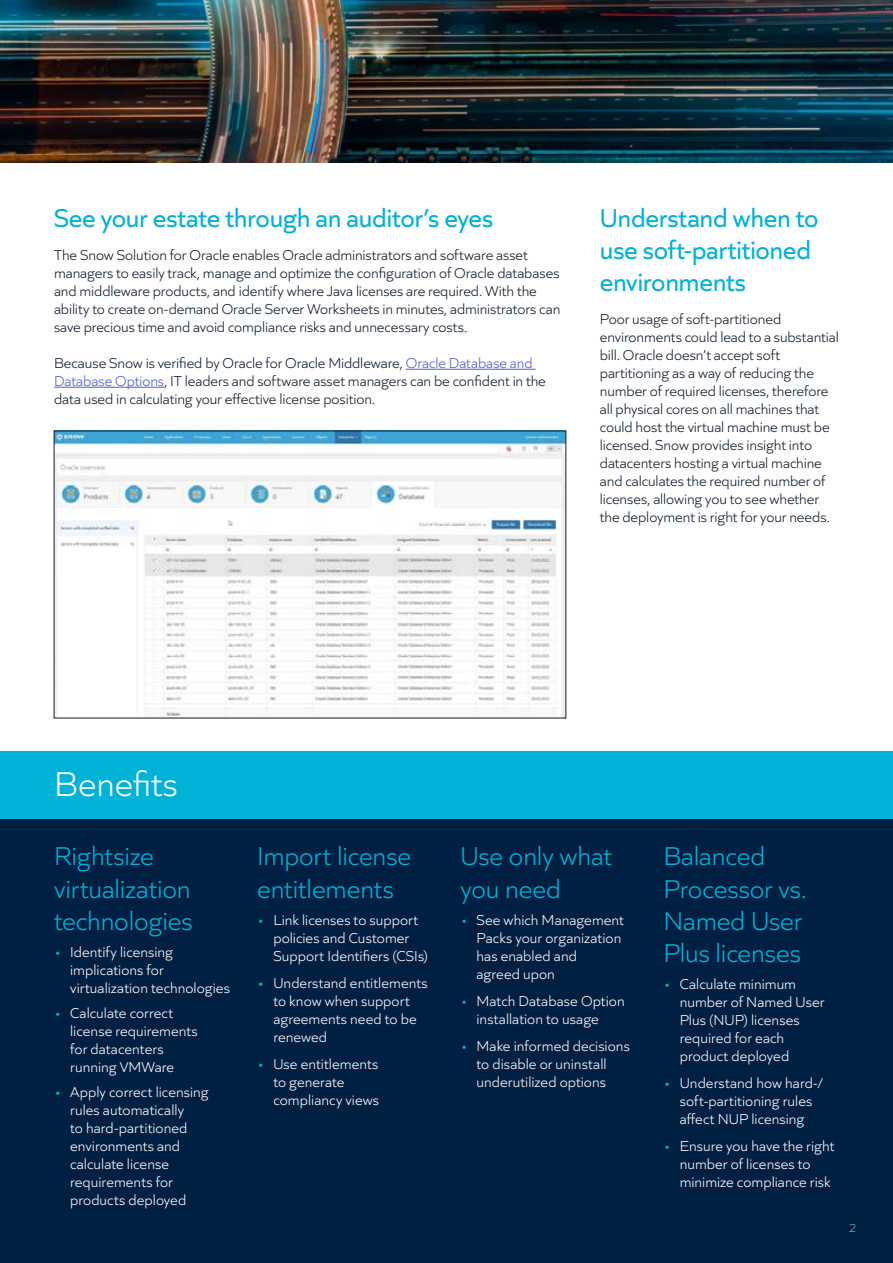
<style>
.page{position:relative;width:893px;height:1263px;background:#fff}
.page>*{position:absolute;margin:0;border:0;box-sizing:border-box;transform-origin:0 0}
.t1{font:300 36px "Quiet Sans";color:#fff}
.t2{font:300 27px/32.4px "Quiet Sans";letter-spacing:-.005em;color:#00b2d5}
.t3{font:27px/32.4px "Quiet Sans";letter-spacing:-.015em;color:#00b2d5}
.t4{font:300 15px/18px "Quiet Sans";letter-spacing:-.005em;color:#101e2c}
.t5{font:300 15px/18px "Quiet Sans";letter-spacing:.005em;color:#fff}
.t6{font:300 12px "Quiet Sans";color:#9fa3a5}
.s1{color:#4f5cd6}
.s2{color:#00b2d5}
</style>
<div class="page">
<img style="left:0;top:0;width:893px;height:162px">
<hr style="left:406px;top:369px;width:130px;height:1px;background:#4f5cd6">
<hr style="left:54px;top:387px;width:110px;height:1px;background:#4f5cd6">
<div style="left:0;top:798px;width:893px;height:465px;background:#002043"></div>
<div style="left:0;top:751px;width:893px;height:67px;background:#00b2d5"></div>
<img style="left:56px;top:433px;width:508px;height:283px">
<h2 class="t3" style="left:54px;top:199px;width:441px">See your estate through an auditor’s eyes</h2>
<p class="t4" style="left:54px;top:245px;width:508px">The Snow Solution for Oracle enables Oracle administrators and software asset managers to easily track, manage and optimize the configuration of Oracle databases and middleware products, and identify where Java licenses are required. With the ability to create on-demand Oracle Server Worksheets in minutes, administrators can save precious time and avoid compliance risks and unnecessary costs.</p>
<p class="t4" style="left:54px;top:353px;width:493px">Because Snow is verified by Oracle for Oracle Middleware, <span class="s1">Oracle Database and<br>Database Options</span>, IT leaders and software asset managers can be confident in the data used in calculating your effective license position.</p>
<h2 class="t3" style="left:600px;top:199px;width:220px">Understand when to use soft‑partitioned environments</h2>
<p class="t4" style="left:600px;top:309px;width:241px">Poor usage of soft-partitioned environments could lead to a substantial bill. Oracle doesn’t accept soft partitioning as a way of reducing the number of required licenses, therefore all physical cores on all machines that could host the virtual machine must be licensed. Snow provides insight into datacenters hosting a virtual machine and calculates the required number of licenses, allowing you to see whether the deployment is right for your needs.</p>
<h1 class="t1" style="left:54px;top:759px;width:125px">Benefits</h1>
<h2 class="t2" style="left:54px;top:838px;width:140px">Rightsize virtualization technologies</h2>
<p class="t5" style="left:70px;top:942px;width:161px;text-indent:-16px"><span class="s2">•</span> Identify licensing implications for virtualization technologies</p>
<p class="t5" style="left:70px;top:1003px;width:129px;text-indent:-16px"><span class="s2">•</span> Calculate correct license requirements for datacenters running VMWare</p>
<p class="t5" style="left:70px;top:1082px;width:140px;text-indent:-16px"><span class="s2">•</span> Apply correct licensing rules automatically<br>to hard-partitioned environments and calculate license requirements for products deployed</p>
<h2 class="t2" style="left:257px;top:838px;width:155px">Import license entitlements</h2>
<p class="t5" style="left:273px;top:910px;width:156px;text-indent:-16px"><span class="s2">•</span> Link licenses to support policies and Customer<br>Support Identifiers (CSIs)</p>
<p class="t5" style="left:273px;top:973px;width:156px;text-indent:-16px"><span class="s2">•</span> Understand entitlements to know when support agreements need to be renewed</p>
<p class="t5" style="left:273px;top:1054px;width:107px;text-indent:-16px"><span class="s2">•</span> Use entitlements to generate compliancy views</p>
<h2 class="t2" style="left:460px;top:838px;width:153px">Use only what you need</h2>
<p class="t5" style="left:477px;top:910px;width:149px;text-indent:-16px"><span class="s2">•</span> See which Management<br>Packs your organization has enabled and agreed upon</p>
<p class="t5" style="left:477px;top:991px;width:150px;text-indent:-16px"><span class="s2">•</span> Match Database Option installation to usage</p>
<p class="t5" style="left:460px;top:1036px;width:171px;text-align:center"><span class="s2">•</span> Make informed decisions to disable or uninstall underutilized options</p>
<h2 class="t2" style="left:663px;top:838px;width:145px">Balanced<br>Processor vs.<br>Named User<br>Plus licenses</h2>
<p class="t5" style="left:680px;top:974px;width:146px;text-indent:-16px"><span class="s2">•</span> Calculate minimum number of Named User<br>Plus (NUP) licenses required for each product deployed</p>
<p class="t5" style="left:663px;top:1073px;width:161px;text-align:center"><span class="s2">•</span> Understand how hard-/ soft-partitioning rules affect NUP licensing</p>
<p class="t5" style="left:680px;top:1136px;width:156px;text-indent:-16px"><span class="s2">•</span> Ensure you have the right number of licenses to minimize compliance risk</p>
<p class="t6" style="left:849px;top:1220px;width:9px">2</p>
</div>
